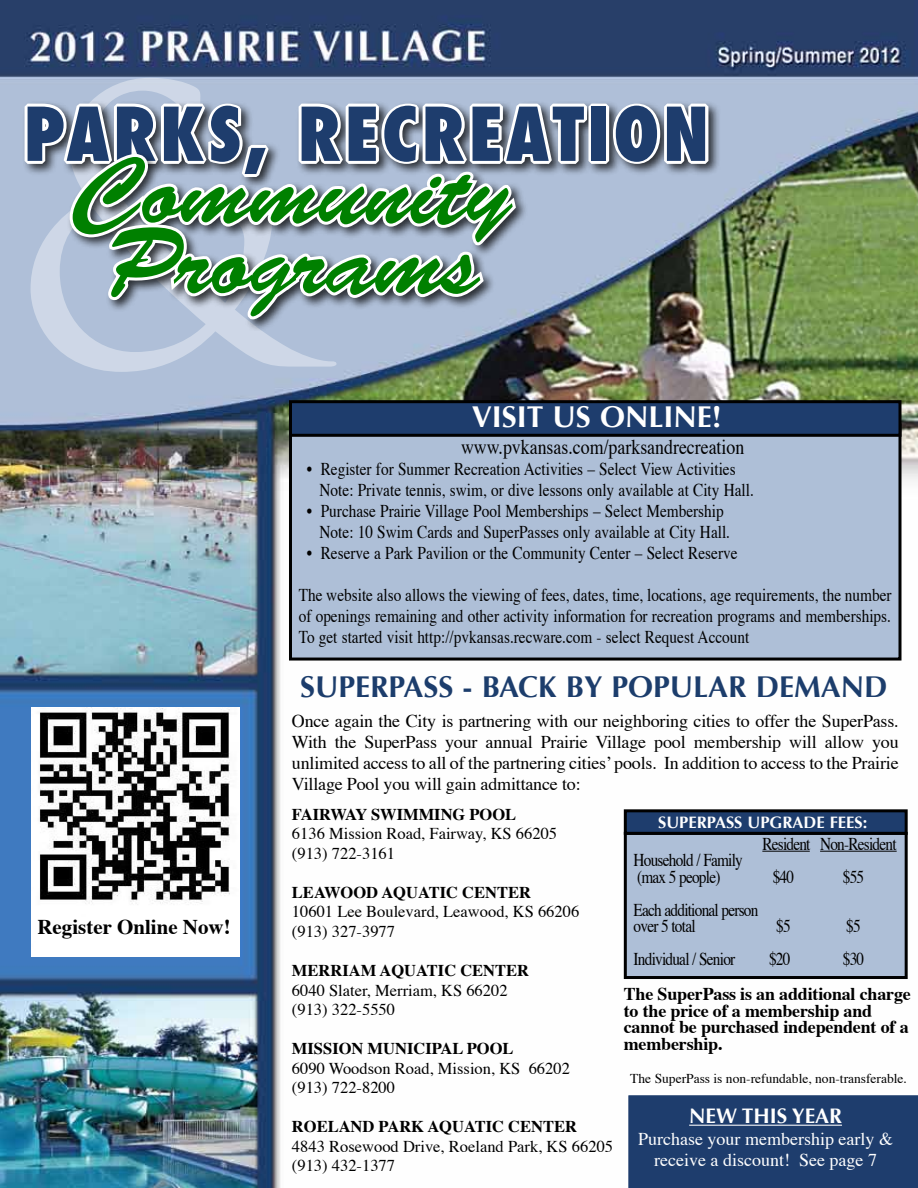
<style>
.page{position:relative;width:918px;height:1188px;background:#fff}
.page>*{position:absolute;margin:0;border:0;box-sizing:border-box;transform-origin:0 0}
.t1{font:375px "Trajan Pro";color:#fff}
.t2{font:93.6px/70.5px "Brush Script Std";color:#008000;text-align:center;scale:1.04 1}
.t3{font:800 condensed 72px "Futura";letter-spacing:.05em;color:#1e3d6d}
.t4{font:700 30px "Optima";color:#1c3d6c}
.t5{font:700 30px "Optima";color:#fff}
.t6{font:21px "Times";color:#000;scale:.85 1}
.t7{font:700 21px "Times";color:#000}
.t8{font:700 21px "Optima";color:#fff}
.t9{font:18px/21px "Times";color:#000;scale:.85 1}
.t10{font:18px/21px "Times";color:#000;text-align:justify}
.t11{font:700 18px/16.5px "Times";letter-spacing:-.01em;color:#000}
.t12{font:18px/16.5px "Times";letter-spacing:-.05em;color:#000;scale:.85 1}
.t13{font:18px/21.6px "Times";color:#fff;text-align:center}
.t14{font:16.5px/19.5px "Times";color:#000}
.t15{font:700 16.5px "Times";color:#000}
.t16{font:700 16.5px "Optima";color:#fff}
.t17{font:13.5px "Times";color:#000}
</style>
<div class="page">
<img style="left:0;top:0;width:918px;height:1188px">
<div style="left:290px;top:425px;width:610px;height:234px;background:#aebfd7"></div>
<div style="left:289px;top:423px;width:613px;height:238px;border:3px solid #000"></div>
<div style="left:290px;top:402px;width:610px;height:33px;background:#1e3d6d"></div>
<div style="left:289px;top:400px;width:613px;height:37px;border:3px solid #000"></div>
<div style="left:21px;top:100px;width:700px;height:89px;background:#000;opacity:.75"></div>
<div style="left:588px;top:104px;width:21px;height:60px;border:6px solid #fff"></div>
<svg style="left:610px;top:42px;width:101px;height:158px"></svg>
<div style="left:67px;top:151px;width:461px;height:181px;background:#000;opacity:.75"></div>
<svg style="left:22px;top:0;width:568px;height:322px"></svg>
<div style="left:625px;top:833px;width:281px;height:145px;background:#aebfd7"></div>
<hr style="left:762px;top:851px;width:48px;height:1px;background:#000">
<hr style="left:820px;top:851px;width:77px;height:1px;background:#000">
<div style="left:624px;top:832px;width:284px;height:147px;border:3px solid #000"></div>
<div style="left:625px;top:811px;width:281px;height:22px;background:#1e3d6d"></div>
<div style="left:624px;top:809px;width:284px;height:26px;border:3px solid #000"></div>
<div style="left:625px;top:1092px;width:293px;height:96px;background:#1e3d6d"></div>
<hr style="left:689px;top:1125px;width:153px;height:1px;background:#fff">
<img style="left:31px;top:707px;width:208px;height:250px">
<div style="left:37px;top:917px;width:202px;height:35px;background:#fff"></div>
<h1 class="t1" style="left:12px;top:-9px;width:292px">&amp;</h1>
<h3 class="t3" style="left:24px;top:85px;width:687px">PARKS, RECREATION</h3>
<h2 class="t2" style="left:74px;top:159px;width:422px">Community<br>Programs</h2>
<h3 class="t5" style="left:472px;top:400px;width:16px">VISIT</h3>
<h3 class="t5" style="left:553px;top:400px;width:67px">US ONLINE</h3>
<h3 class="t5" style="left:712px;top:400px;width:11px">!</h3>
<p class="t6" style="left:461px;top:434px;width:335px">www.pvkansas.com/parksandrecreation</p>
<p class="t9" style="left:320px;top:460px;width:512px;text-indent:-13px">• Register for Summer Recreation Activities – Select View Activities<br>Note: Private tennis, swim, or dive lessons only available at City Hall.</p>
<p class="t9" style="left:320px;top:502px;width:484px;text-indent:-13px">• Purchase Prairie Village Pool Memberships – Select Membership<br>Note: 10 Swim Cards and SuperPasses only available at City Hall.</p>
<p class="t9" style="left:307px;top:544px;width:508px">• Reserve a Park Pavilion or the Community Center – Select Reserve</p>
<p class="t9" style="left:299px;top:586px;width:699px;text-align:justify">The website also allows the viewing of fees, dates, time, locations, age requirements, the number of openings remaining and other activity information for recreation programs and memberships.<br>To get started visit http://pvkansas.recware.com - select Request Account</p>
<h3 class="t4" style="left:300px;top:670px;width:18px">SUPERPASS</h3>
<h3 class="t4" style="left:463px;top:670px;width:169px">- BACK BY POPULAR</h3>
<h3 class="t4" style="left:756px;top:670px;width:23px">DEMAND</h3>
<p class="t7" style="left:37px;top:913px;width:195px">Register Online Now!</p>
<p class="t10" style="left:292px;top:712px;width:608px">Once again the City is partnering with our neighboring cities to offer the SuperPass.<br>With the SuperPass your annual Prairie Village pool membership will allow you unlimited access to all of the partnering cities’ pools. In addition to access to the Prairie Village Pool you will gain admittance to:</p>
<p class="t15" style="left:292px;top:803px;width:226px">Fairway Swimming Pool</p>
<p class="t14" style="left:292px;top:825px;width:267px">6136 Mission Road, Fairway, KS 66205 (913) 722-3161</p>
<p class="t15" style="left:292px;top:881px;width:240px">Leawood Aquatic Center</p>
<p class="t14" style="left:292px;top:903px;width:289px">10601 Lee Boulevard, Leawood, KS 66206 (913) 327-3977</p>
<p class="t15" style="left:292px;top:959px;width:239px">Merriam Aquatic Center</p>
<p class="t14" style="left:292px;top:981px;width:217px">6040 Slater, Merriam, KS 66202 (913) 322-5550</p>
<p class="t15" style="left:292px;top:1037px;width:223px">Mission Municipal Pool</p>
<p class="t14" style="left:292px;top:1059px;width:279px">6090 Woodson Road, Mission, KS 66202 (913) 722-8200</p>
<p class="t15" style="left:292px;top:1115px;width:286px">Roeland Park Aquatic Center</p>
<p class="t14" style="left:292px;top:1137px;width:323px">4843 Rosewood Drive, Roeland Park, KS 66205 (913) 432-1377</p>
<p class="t16" style="left:658px;top:813px;width:11px">SUPERPASS</p>
<p class="t16" style="left:748px;top:813px;width:46px">UPGRADE</p>
<p class="t16" style="left:830px;top:813px;width:9px">FEES</p>
<p class="t16" style="left:863px;top:813px;width:6px">:</p>
<p class="t12" style="left:634px;top:853px;width:130px">Household / Family (max 5 people)</p>
<p class="t12" style="left:762px;top:837px;width:160px">Resident Non-Resident</p>
<p class="t9" style="left:773px;top:867px;width:27px">$40</p>
<p class="t9" style="left:843px;top:867px;width:27px">$55</p>
<p class="t12" style="left:634px;top:903px;width:148px">Each additional person over 5 total</p>
<p class="t9" style="left:776px;top:917px;width:19px">$5</p>
<p class="t9" style="left:846px;top:917px;width:19px">$5</p>
<p class="t12" style="left:634px;top:952px;width:121px">Individual / Senior</p>
<p class="t9" style="left:769px;top:950px;width:27px">$20</p>
<p class="t9" style="left:843px;top:950px;width:27px">$30</p>
<p class="t11" style="left:624px;top:986px;width:289px">The SuperPass is an additional charge to the price of a membership and cannot be purchased independent of a membership.</p>
<p class="t17" style="left:630px;top:1070px;width:278px">The SuperPass is non-refundable, non-transferable.</p>
<p class="t8" style="left:689px;top:1104px;width:65px">NE W THIS</p>
<p class="t8" style="left:792px;top:1104px;width:14px">YEAR</p>
<p class="t13" style="left:638px;top:1129px;width:256px">Purchase your membership early &amp; receive a discount! See page 7</p>
</div>
